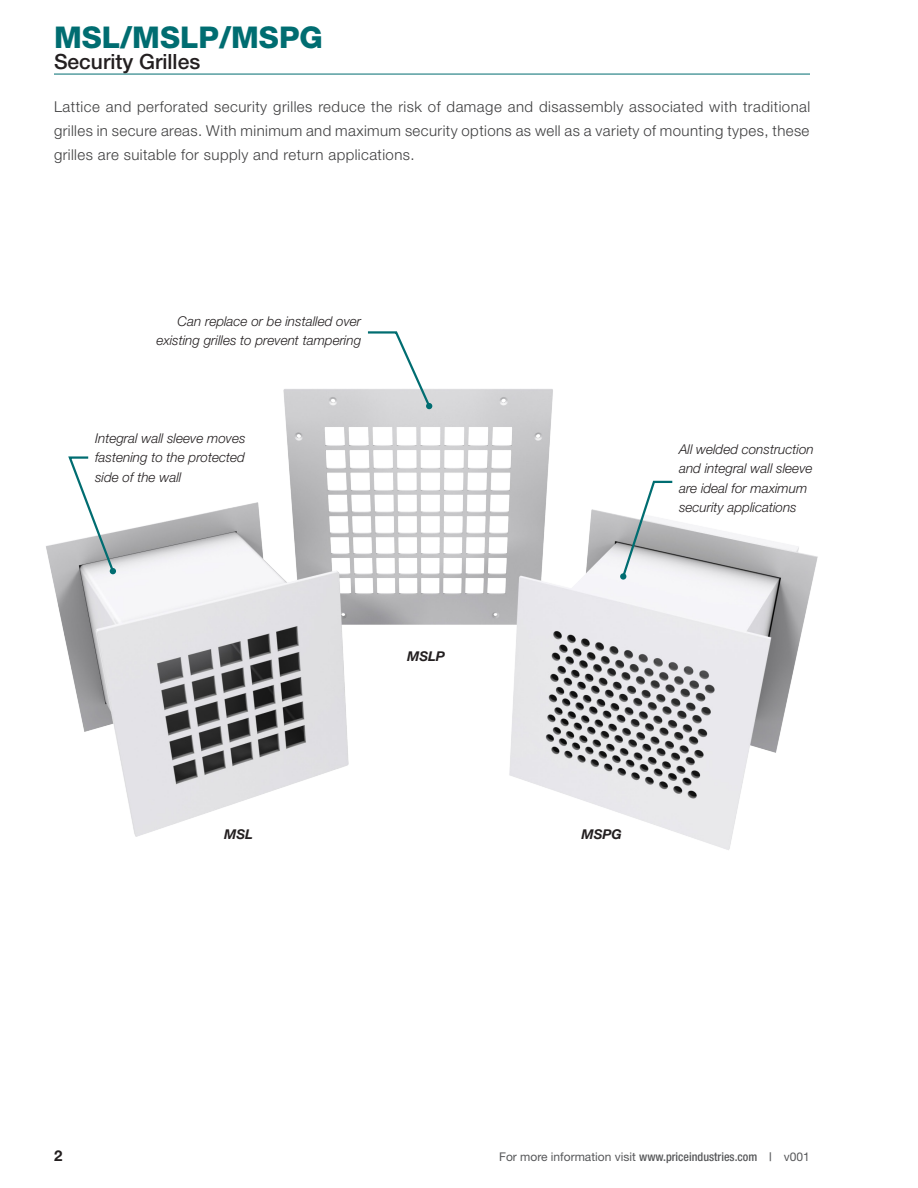
<style>
.page{position:relative;width:918px;height:1188px;background:#fff}
.page>*{position:absolute;margin:0;border:0;box-sizing:border-box;transform-origin:0 0}
.t1{font:800 30px "Helvetica Neue LT Std";color:#006d71}
.t2{font:500 21px "Helvetica Neue LT Std";color:#231f20}
.Special-Body{font:300 15px/24px "Helvetica Neue LT Std";letter-spacing:.03em;color:#3e3e3f;text-align:justify}
.t3{font:700 15px "Helvetica Neue LT Std";color:#231f20}
.Special-Caption{font:italic 300 13.5px/19.5px "Helvetica Neue LT Std";color:#231f20}
.Special-Caption-2{font:italic 700 13.5px "Helvetica Neue LT Std";color:#231f20}
.t4{font:12px "Helvetica Neue LT Std";color:#57585a}
.s1{font-weight:500;font-stretch:condensed}
</style>
<div class="page">
<img style="left:46px;top:389px;width:772px;height:461px">
<svg style="left:366px;top:331px;width:66px;height:78px"></svg>
<svg style="left:620px;top:480px;width:55px;height:99px"></svg>
<div style="left:620px;top:573px;width:6px;height:7px;background:#006d71;border-radius:50%"></div>
<svg style="left:67px;top:455px;width:49px;height:119px"></svg>
<hr style="left:54px;top:74px;width:756px;height:1px;background:#006d71">
<h1 class="t1" style="left:54px;top:20px;width:270px">MSL/MSLP/MSPG</h1>
<h2 class="t2" style="left:54px;top:49px;width:148px">Security Grilles</h2>
<p class="Special-Body" style="left:54px;top:94px;width:758px">Lattice and perforated security grilles reduce the risk of damage and disassembly associated with traditional grilles in secure areas. With minimum and maximum security options as well as a variety of mounting types, these grilles are suitable for supply and return applications.</p>
<p class="Special-Caption" style="left:157px;top:311px;width:206px;text-align:right">Can replace or be installed over existing grilles to prevent tampering</p>
<p class="Special-Caption" style="left:95px;top:428px;width:152px;text-align:justify">Integral wall sleeve moves fastening to the protected side of the wall</p>
<p class="Special-Caption-2" style="left:407px;top:648px;width:39px">MSLP</p>
<p class="Special-Caption" style="left:679px;top:439px;width:136px">All welded construction and integral wall sleeve are ideal for maximum security applications</p>
<p class="Special-Caption-2" style="left:224px;top:826px;width:30px">MSL</p>
<p class="Special-Caption-2" style="left:582px;top:826px;width:42px">MSPG</p>
<p class="t3" style="left:54px;top:1146px;width:10px">2</p>
<p class="t4" style="left:499px;top:1150px;width:312px">For more information visit <span class="s1">www.priceindustries.com |</span> v001</p>
</div>
